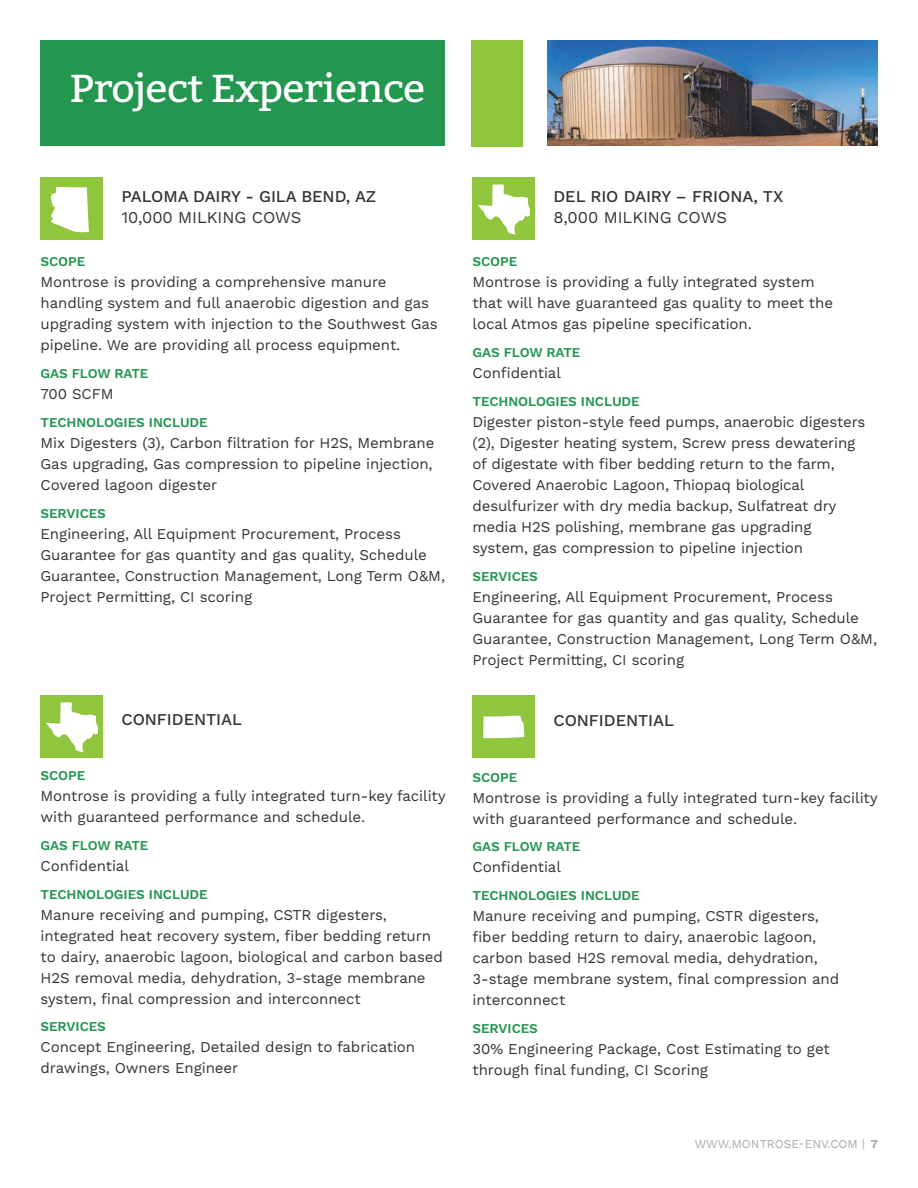
<style>
.page{position:relative;width:918px;height:1188px;background:#fff}
.page>*{position:absolute;margin:0;border:0;box-sizing:border-box;transform-origin:0 0}
.t1{font:39px "Bitter";letter-spacing:-.02em;color:#fff;scale:1.06 1}
.t2{font:500 16.5px "Work Sans";letter-spacing:-.005em;color:#323332}
.t3{font:16.5px "Work Sans";letter-spacing:-.005em;color:#323332}
.t4{font:15px/21px "Work Sans";letter-spacing:-.005em;color:#323332}
.t5{font:600 13.5px "Work Sans";letter-spacing:-.005em;color:#239650}
.t6{font:12px "Work Sans";color:#a8a9ad}
.s1{font-weight:700}
</style>
<div class="page">
<div style="left:40px;top:40px;width:406px;height:106px;background:#239650"></div>
<div style="left:471px;top:40px;width:52px;height:107px;background:#8fc63e"></div>
<img style="left:548px;top:40px;width:330px;height:106px">
<div style="left:40px;top:178px;width:63px;height:62px;background:#8fc63e"></div>
<svg style="left:50px;top:187px;width:39px;height:46px"></svg>
<div style="left:472px;top:178px;width:63px;height:62px;background:#8fc63e"></div>
<svg style="left:478px;top:184px;width:52px;height:51px"></svg>
<div style="left:472px;top:696px;width:63px;height:62px;background:#8fc63e"></div>
<div style="left:40px;top:696px;width:63px;height:62px;background:#8fc63e"></div>
<svg style="left:46px;top:702px;width:52px;height:51px"></svg>
<svg style="left:483px;top:715px;width:41px;height:23px"></svg>
<h1 class="t1" style="left:70px;top:64px;width:337px">Project Experience</h1>
<p class="t2" style="left:122px;top:187px;width:256px">PALOMA DAIRY - GILA BEND, AZ</p>
<p class="t3" style="left:122px;top:208px;width:181px">10,000 MILKING COWS</p>
<p class="t5" style="left:40px;top:254px;width:46px">SCOPE</p>
<p class="t4" style="left:40px;top:272px;width:399px">Montrose is providing a comprehensive manure handling system and full anaerobic digestion and gas upgrading system with injection to the Southwest Gas pipeline. We are providing all process equipment.</p>
<p class="t5" style="left:40px;top:366px;width:109px">GAS FLOW RATE</p>
<p class="t4" style="left:41px;top:384px;width:75px">700 SCFM</p>
<p class="t5" style="left:40px;top:414px;width:169px">TECHNOLOGIES INCLUDE</p>
<p class="t4" style="left:40px;top:433px;width:396px">Mix Digesters (3), Carbon filtration for H2S, Membrane<br>Gas upgrading, Gas compression to pipeline injection,<br>Covered lagoon digester</p>
<p class="t5" style="left:40px;top:505px;width:67px">SERVICES</p>
<p class="t4" style="left:40px;top:524px;width:406px">Engineering, All Equipment Procurement, Process Guarantee for gas quantity and gas quality, Schedule Guarantee, Construction Management, Long Term O&amp;M, Project Permitting, CI scoring</p>
<p class="t2" style="left:122px;top:709px;width:122px">CONFIDENTIAL</p>
<p class="t5" style="left:40px;top:768px;width:46px">SCOPE</p>
<p class="t4" style="left:41px;top:786px;width:407px">Montrose is providing a fully integrated turn-key facility with guaranteed performance and schedule.</p>
<p class="t5" style="left:40px;top:837px;width:109px">GAS FLOW RATE</p>
<p class="t4" style="left:41px;top:856px;width:90px">Confidential</p>
<p class="t5" style="left:40px;top:886px;width:169px">TECHNOLOGIES INCLUDE</p>
<p class="t4" style="left:40px;top:905px;width:404px">Manure receiving and pumping, CSTR digesters, integrated heat recovery system, fiber bedding return to dairy, anaerobic lagoon, biological and carbon based H2S removal media, dehydration, 3-stage membrane system, final compression and interconnect</p>
<p class="t5" style="left:40px;top:1019px;width:67px">SERVICES</p>
<p class="t4" style="left:40px;top:1037px;width:376px">Concept Engineering, Detailed design to fabrication drawings, Owners Engineer</p>
<p class="t2" style="left:554px;top:187px;width:231px">DEL RIO DAIRY – FRIONA, TX</p>
<p class="t3" style="left:554px;top:208px;width:175px">8,000 MILKING COWS</p>
<p class="t5" style="left:472px;top:254px;width:46px">SCOPE</p>
<p class="t4" style="left:473px;top:272px;width:362px">Montrose is providing a fully integrated system that will have guaranteed gas quality to meet the local Atmos gas pipeline specification.</p>
<p class="t5" style="left:472px;top:345px;width:109px">GAS FLOW RATE</p>
<p class="t4" style="left:473px;top:363px;width:90px">Confidential</p>
<p class="t5" style="left:472px;top:393px;width:169px">TECHNOLOGIES INCLUDE</p>
<p class="t4" style="left:472px;top:412px;width:394px">Digester piston-style feed pumps, anaerobic digesters (2), Digester heating system, Screw press dewatering of digestate with fiber bedding return to the farm, Covered Anaerobic Lagoon, Thiopaq biological desulfurizer with dry media backup, Sulfatreat dry media H2S polishing, membrane gas upgrading system, gas compression to pipeline injection</p>
<p class="t5" style="left:472px;top:568px;width:67px">SERVICES</p>
<p class="t4" style="left:472px;top:587px;width:406px">Engineering, All Equipment Procurement, Process Guarantee for gas quantity and gas quality, Schedule Guarantee, Construction Management, Long Term O&amp;M, Project Permitting, CI scoring</p>
<p class="t2" style="left:554px;top:711px;width:122px">CONFIDENTIAL</p>
<p class="t5" style="left:472px;top:769px;width:46px">SCOPE</p>
<p class="t4" style="left:473px;top:788px;width:407px">Montrose is providing a fully integrated turn-key facility with guaranteed performance and schedule.</p>
<p class="t5" style="left:472px;top:839px;width:109px">GAS FLOW RATE</p>
<p class="t4" style="left:473px;top:857px;width:90px">Confidential</p>
<p class="t5" style="left:472px;top:888px;width:169px">TECHNOLOGIES INCLUDE</p>
<p class="t4" style="left:472px;top:906px;width:368px">Manure receiving and pumping, CSTR digesters, fiber bedding return to dairy, anaerobic lagoon, carbon based H2S removal media, dehydration, 3-stage membrane system, final compression and interconnect</p>
<p class="t5" style="left:472px;top:1020px;width:67px">SERVICES</p>
<p class="t4" style="left:472px;top:1039px;width:359px">30% Engineering Package, Cost Estimating to get through final funding, CI Scoring</p>
<p class="t6" style="left:695px;top:1137px;width:184px">WWW.MONTROSE-ENV.COM | <span class="s1">7</span></p>
</div>
